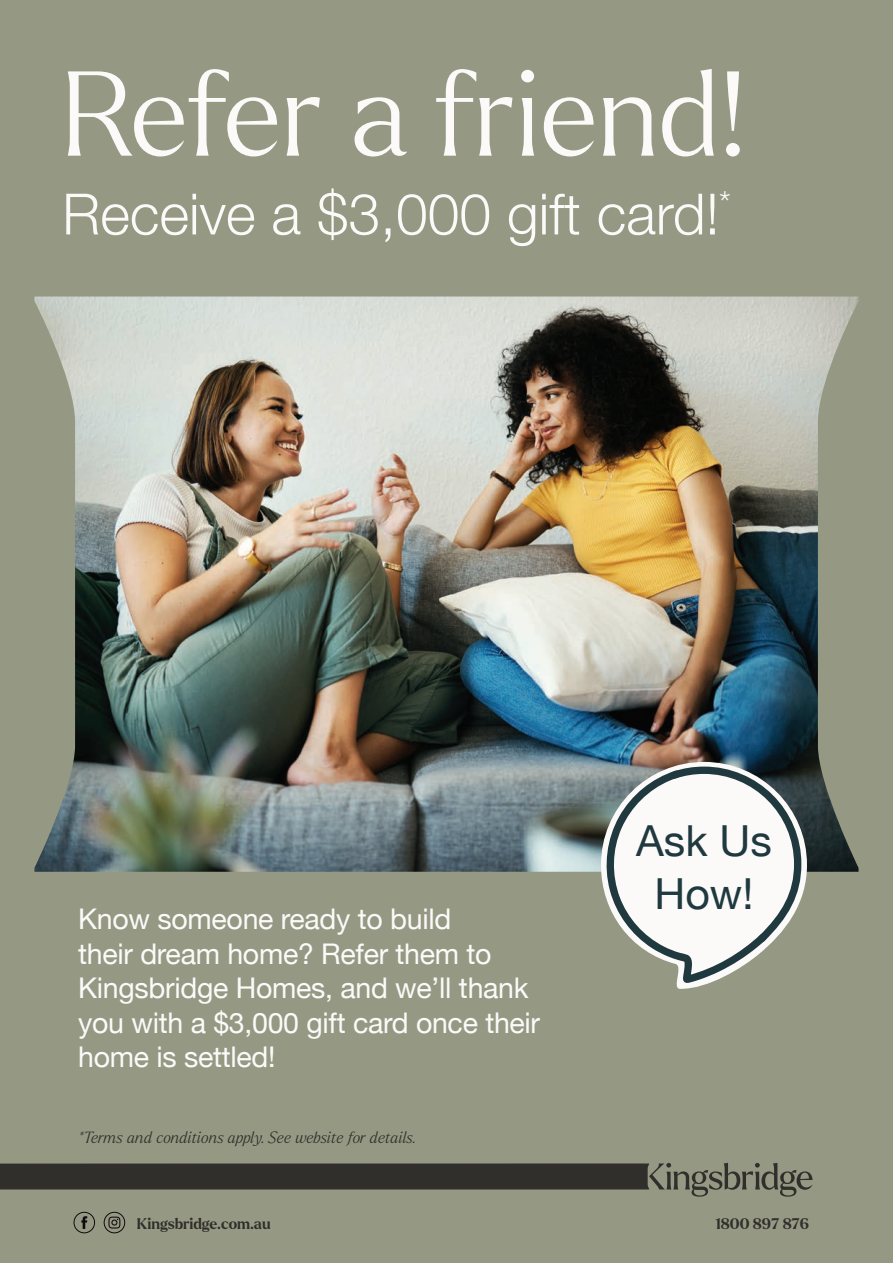
<style>
.page{position:relative;width:893px;height:1263px;background:#959983}
.page>*{position:absolute;margin:0;border:0;box-sizing:border-box;transform-origin:0 0}
.t1{font:300 117px "Larken";color:#fbfaf9}
.t2{font:300 57px "Helvetica Neue";color:#fbfaf9}
.t3{font:42.75px/53.4px "Helvetica Neue";color:#1f393f;text-align:center}
.t4{font:28.5px/34.5px "Helvetica Neue";letter-spacing:-.01em;color:#fbfaf9}
.t5{font:italic 300 15.75px "Larken";letter-spacing:-.005em;color:#312f2c}
.t6{font:700 15px "Larken";color:#312f2c}
</style>
<div class="page">
<svg style="left:0;top:1163px;width:812px;height:34px"></svg>
<img style="left:34px;top:296px;width:824px;height:576px">
<div style="left:104px;top:1212px;width:21px;height:21px;border:1px solid #110a0c;border-radius:50%"></div>
<svg style="left:108px;top:1216px;width:12px;height:12px"></svg>
<div style="left:74px;top:1212px;width:21px;height:21px;border:1px solid #110a0c;border-radius:50%"></div>
<svg style="left:81px;top:1216px;width:6px;height:13px"></svg>
<svg style="left:601px;top:762px;width:206px;height:227px"></svg>
<svg style="left:603px;top:763px;width:202px;height:220px;background:#c6cac7"></svg>
<h1 class="t1" style="left:62px;top:37px;width:686px">Refer a friend!</h1>
<h2 class="t2" style="left:62px;top:179px;width:670px">Receive a $3,000 gift card!<sup>*</sup></h2>
<p class="t4" style="left:78px;top:904px;width:463px">Know someone ready to build<br>their dream home? Refer them to<br>Kingsbridge Homes, and we’ll thank you with a $3,000 gift card once their home is settled!</p>
<p class="t5" style="left:78px;top:1127px;width:340px">*Terms and conditions apply. See website for details.</p>
<h3 class="t3" style="left:636px;top:816px;width:137px">Ask Us<br>How!</h3>
<p class="t6" style="left:137px;top:1213px;width:135px">Kingsbridge.com.au</p>
<p class="t6" style="left:716px;top:1213px;width:95px">1800 897 876</p>
</div>
